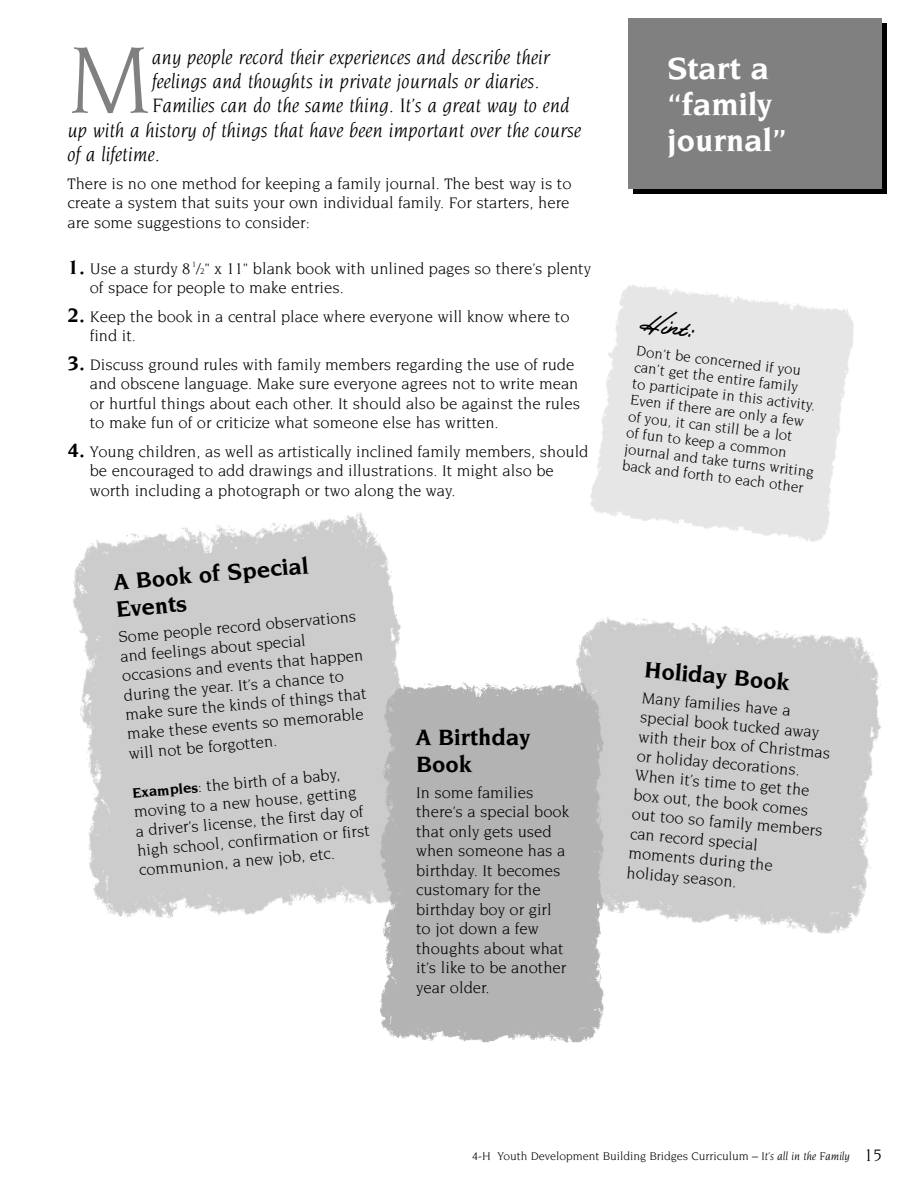
<style>
.page{position:relative;width:918px;height:1188px;background:#fff}
.page>*{position:absolute;margin:0;border:0;box-sizing:border-box;transform-origin:0 0}
.t1{font:102px "Novarese";color:#808080}
.t2{font:700 33px/36px "Novarese";color:#fff}
.t3{font:27px "Winton";color:#000}
.t4{font:700 24px/27px "Novarese";color:#000}
.t5{font:italic 21px "Novarese";color:#000}
.t6{font:16.5px/19.5px "Novarese";color:#000}
.t7{font:15px/16.5px "Novarese";color:#000}
.t8{font:12px "Novarese";color:#000}
.s1{font-weight:700;font-size:21px}
.s2{font-size:9px}
.s3{font-weight:700;font-size:15px}
.s4{font-style:italic}
.s5{font-size:18px}
</style>
<div class="page">
<img style="left:73px;top:511px;width:328px;height:407px">
<img style="left:576px;top:617px;width:305px;height:317px">
<img style="left:373px;top:675px;width:231px;height:158px">
<img style="left:373px;top:833px;width:231px;height:210px">
<div style="left:633px;top:23px;width:253px;height:171px;background:#000"></div>
<div style="left:628px;top:18px;width:254px;height:171px;background:#808080"></div>
<h1 class="t1" style="left:68px;top:36px;width:86px">M</h1>
<p class="t5" style="left:152px;top:49px;width:399px">any people record their experiences and describe their</p>
<p class="t5" style="left:152px;top:73px;width:389px">feelings and thoughts in private journals or diaries.</p>
<p class="t5" style="left:152px;top:97px;width:419px">Families can do the same thing. It’s a great way to end</p>
<p class="t5" style="left:68px;top:121px;width:515px">up with a history of things that have been important over the course</p>
<p class="t5" style="left:68px;top:145px;width:94px">of a lifetime.</p>
<p class="t6" style="left:68px;top:175px;width:506px">There is no one method for keeping a family journal. The best way is to create a system that suits your own individual family. For starters, here are some suggestions to consider:</p>
<p class="t6" style="left:90px;top:260px;width:503px;text-indent:-22px"><span class="s1">1.</span> Use a sturdy 8 <sup>1</sup>/<span class="s2">2</span>" x 11" blank book with unlined pages so there’s plenty of space for people to make entries.</p>
<p class="t6" style="left:90px;top:308px;width:481px;text-indent:-22px"><span class="s1">2.</span> Keep the book in a central place where everyone will know where to find it.</p>
<p class="t6" style="left:90px;top:356px;width:492px;text-indent:-22px"><span class="s1">3.</span> Discuss ground rules with family members regarding the use of rude and obscene language. Make sure everyone agrees not to write mean or hurtful things about each other. It should also be against the rules to make fun of or criticize what someone else has written.</p>
<p class="t6" style="left:90px;top:443px;width:500px;text-indent:-22px"><span class="s1">4.</span> Young children, as well as artistically inclined family members, should be encouraged to add drawings and illustrations. It might also be worth including a photograph or two along the way.</p>
<h3 class="t4" style="left:113px;top:570px;width:197px;rotate:-5deg">A Book of Special<br>Events</h3>
<p class="t6" style="left:118px;top:628px;width:243px;rotate:-5deg">Some people record observations and feelings about special occasions and events that happen during the year. It’s a chance to make sure the kinds of things that make these events so memorable will not be forgotten.</p>
<p class="t6" style="left:132px;top:784px;width:235px;rotate:-5deg"><span class="s3">Examples</span>: the birth of a baby, moving to a new house, getting a driver’s license, the first day of high school, confirmation or first communion, a new job, etc.</p>
<h3 class="t4" style="left:416px;top:725px;width:115px">A Birthday<br>Book</h3>
<p class="t6" style="left:416px;top:783px;width:154px">In some families there’s a special book that only gets used when someone has a birthday. It becomes customary for the birthday boy or girl to jot down a few thoughts about what it’s like to be another year older.</p>
<h2 class="t2" style="left:668px;top:52px;width:121px">Start a “family journal”</h2>
<h3 class="t3" style="left:642px;top:305px;width:57px;rotate:7deg">Hint:</h3>
<p class="t7" style="left:637px;top:343px;width:192px;rotate:7deg">Don’t be concerned if you can’t get the entire family<br>to participate in this activity.<br>Even if there are only a few of you, it can still be a lot<br>of fun to keep a common journal and take turns writing back and forth to each other</p>
<h3 class="t4" style="left:646px;top:658px;width:148px;rotate:5deg">Holiday Book</h3>
<p class="t6" style="left:643px;top:689px;width:194px;rotate:5deg">Many families have a special book tucked away with their box of Christmas or holiday decorations.<br>When it’s time to get the box out, the book comes out too so family members can record special moments during the holiday season.</p>
<p class="t8" style="left:472px;top:1151px;width:411px">4-H Youth Development Building Bridges Curriculum – <span class="s4">It’s all in the Family</span> <span class="s5">15</span></p>
</div>
